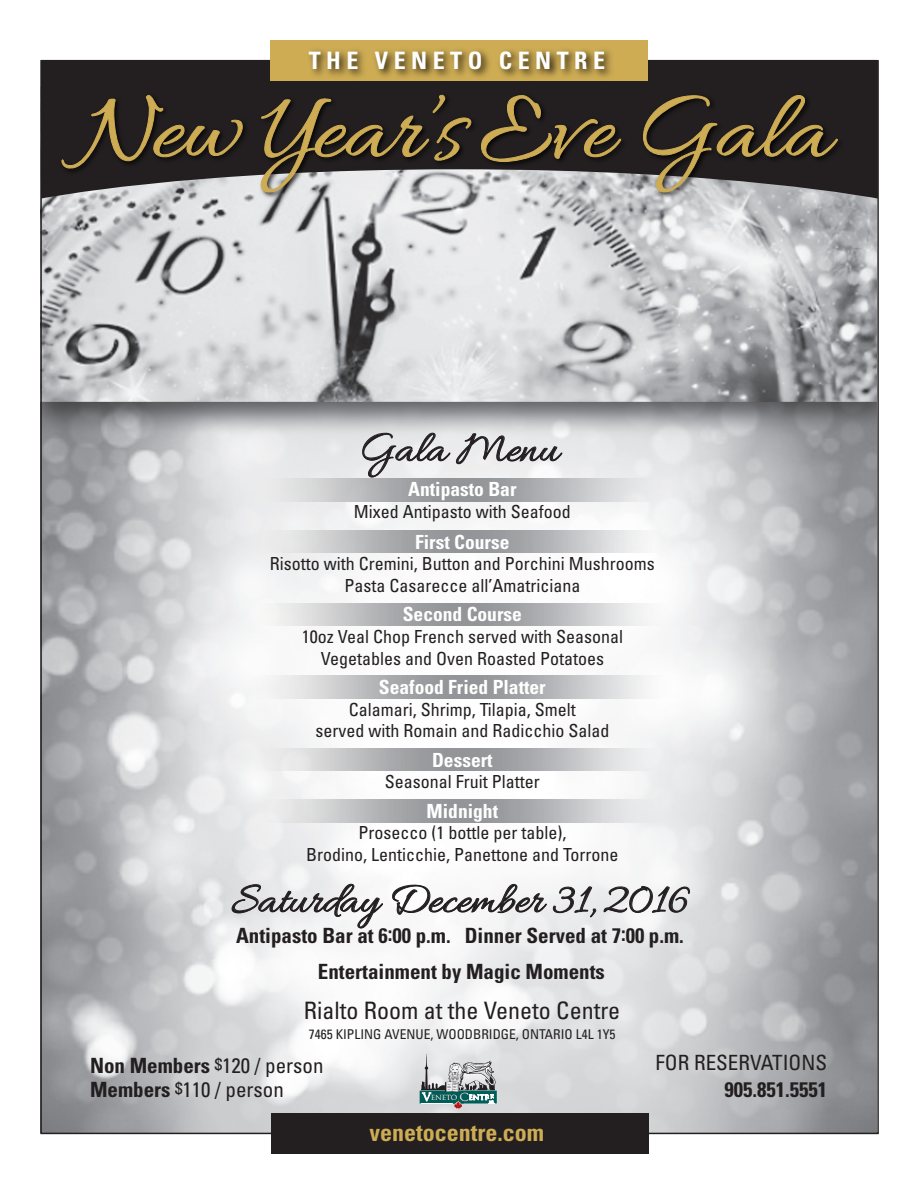
<style>
.page{position:relative;width:918px;height:1188px;background:#fff}
.page>*{position:absolute;margin:0;border:0;box-sizing:border-box;transform-origin:0 0}
.t1{font:99px "Allura";color:#cdac54}
.t2{font:45px "Allura";color:#231f20}
.t3{font:condensed 24px "Univers";color:#231f20}
.t4{font:700 condensed 24px "Univers LT Std";color:#cdac54}
.t5{font:700 condensed 24px "Univers LT Std";letter-spacing:.23em;color:#fff}
.t6{font:condensed 21px/24px "Univers LT Std";color:#231f20}
.t7{font:700 condensed 21px "Univers";color:#231f20}
.t8{font:700 condensed 21px "Univers LT Std";color:#231f20}
.t9{font:700 condensed 19.5px "Univers";color:#fff}
.t10{font:condensed 18px/21.6px "Univers";color:#231f20;text-align:center}
.t11{font:condensed 13.5px "Univers";color:#231f20}
.t12{font:6.9px "Trajan Pro";letter-spacing:-.015em;color:#fff;scale:1.06 1}
.s1{font-weight:700}
.s2{font-size:16.5px}
.s3{font-size:10.8px}
</style>
<div class="page">
<img style="left:43px;top:199px;width:833px;height:932px">
<div style="left:43px;top:63px;width:833px;height:136px;background:#231f20"></div>
<img style="left:57px;top:68px;width:790px;height:140px">
<svg style="left:62px;top:95px;width:411px;height:114px;background:#595551"></svg>
<svg style="left:481px;top:95px;width:140px;height:67px;background:#2d2720"></svg>
<svg style="left:642px;top:95px;width:196px;height:114px;background:#4d4945"></svg>
<svg style="left:250px;top:479px;width:421px;height:22px;background:#c2c3c5"></svg>
<svg style="left:250px;top:530px;width:421px;height:23px;background:#c0c1c3"></svg>
<svg style="left:250px;top:603px;width:421px;height:23px"></svg>
<svg style="left:250px;top:676px;width:421px;height:22px"></svg>
<svg style="left:249px;top:748px;width:421px;height:23px;background:#c0c1c3"></svg>
<svg style="left:250px;top:800px;width:421px;height:22px;background:#bfc0c2"></svg>
<div style="left:270px;top:40px;width:378px;height:40px;background:#cdac54"></div>
<img style="left:302px;top:50px;width:322px;height:38px">
<svg style="left:232px;top:883px;width:151px;height:46px"></svg>
<svg style="left:392px;top:882px;width:155px;height:33px"></svg>
<svg style="left:553px;top:886px;width:43px;height:31px"></svg>
<svg style="left:604px;top:885px;width:86px;height:28px"></svg>
<svg style="left:362px;top:433px;width:200px;height:52px"></svg>
<div style="left:271px;top:1114px;width:378px;height:40px;background:#231f20"></div>
<svg style="left:419px;top:1054px;width:78px;height:57px;background:#a3b1b1"></svg>
<h3 class="t5" style="left:309px;top:46px;width:298px">THE VENETO CENTRE</h3>
<h1 class="t1" style="left:79px;top:75px;width:753px">New Year’s Eve Gala</h1>
<h2 class="t2" style="left:359px;top:424px;width:201px">Gala Menu</h2>
<p class="t9" style="left:408px;top:477px;width:110px">Antipasto Bar</p>
<p class="t10" style="left:354px;top:500px;width:218px">Mixed Antipasto with Seafood</p>
<p class="t9" style="left:415px;top:530px;width:96px">First Course</p>
<p class="t10" style="left:270px;top:553px;width:386px">Risotto with Cremini, Button and Porchini Mushrooms<br>Pasta Casarecce all’Amatriciana</p>
<p class="t9" style="left:403px;top:602px;width:121px">Second Course</p>
<p class="t10" style="left:302px;top:626px;width:323px">10oz Veal Chop French served with Seasonal<br>Vegetables and Oven Roasted Potatoes</p>
<p class="t9" style="left:379px;top:675px;width:168px">Seafood Fried Platter</p>
<p class="t10" style="left:315px;top:698px;width:295px">Calamari, Shrimp, Tilapia, Smelt<br>served with Romain and Radicchio Salad</p>
<p class="t9" style="left:432px;top:748px;width:62px">Dessert</p>
<p class="t10" style="left:385px;top:771px;width:156px">Seasonal Fruit Platter</p>
<p class="t9" style="left:427px;top:799px;width:73px">Midnight</p>
<p class="t10" style="left:306px;top:822px;width:314px">Prosecco (1 bottle per table),<br>Brodino, Lenticchie, Panettone and Torrone</p>
<h2 class="t2" style="left:232px;top:875px;width:460px">Saturday December31,2016</h2>
<p class="t7" style="left:236px;top:923px;width:449px">Antipasto Bar at 6:00 p.m. Dinner Served at 7:00 p.m.</p>
<p class="t8" style="left:318px;top:959px;width:288px">Entertainment by Magic Moments</p>
<h3 class="t3" style="left:304px;top:996px;width:318px">Rialto Room at the Veneto Centre</h3>
<p class="t11" style="left:309px;top:1026px;width:308px">7465 KIPLING AVENUE, WOODBRIDGE, ONTARIO L4L 1Y5</p>
<p class="t6" style="left:90px;top:1053px;width:235px"><span class="s1">Non Members</span> <span class="s2">$</span>120 / person<br><span class="s1">Members</span> <span class="s2">$</span>110 / person</p>
<p class="t6" style="left:656px;top:1050px;width:173px">FOR RESERVATIONS</p>
<p class="t8" style="left:725px;top:1077px;width:104px">905.851.5551</p>
<p class="t12" style="left:422px;top:1093px;width:69px"><span class="s3">V</span>ENETO <span class="s3">C</span>ENTRE</p>
<h3 class="t4" style="left:369px;top:1117px;width:176px">venetocentre.com</h3>
</div>
